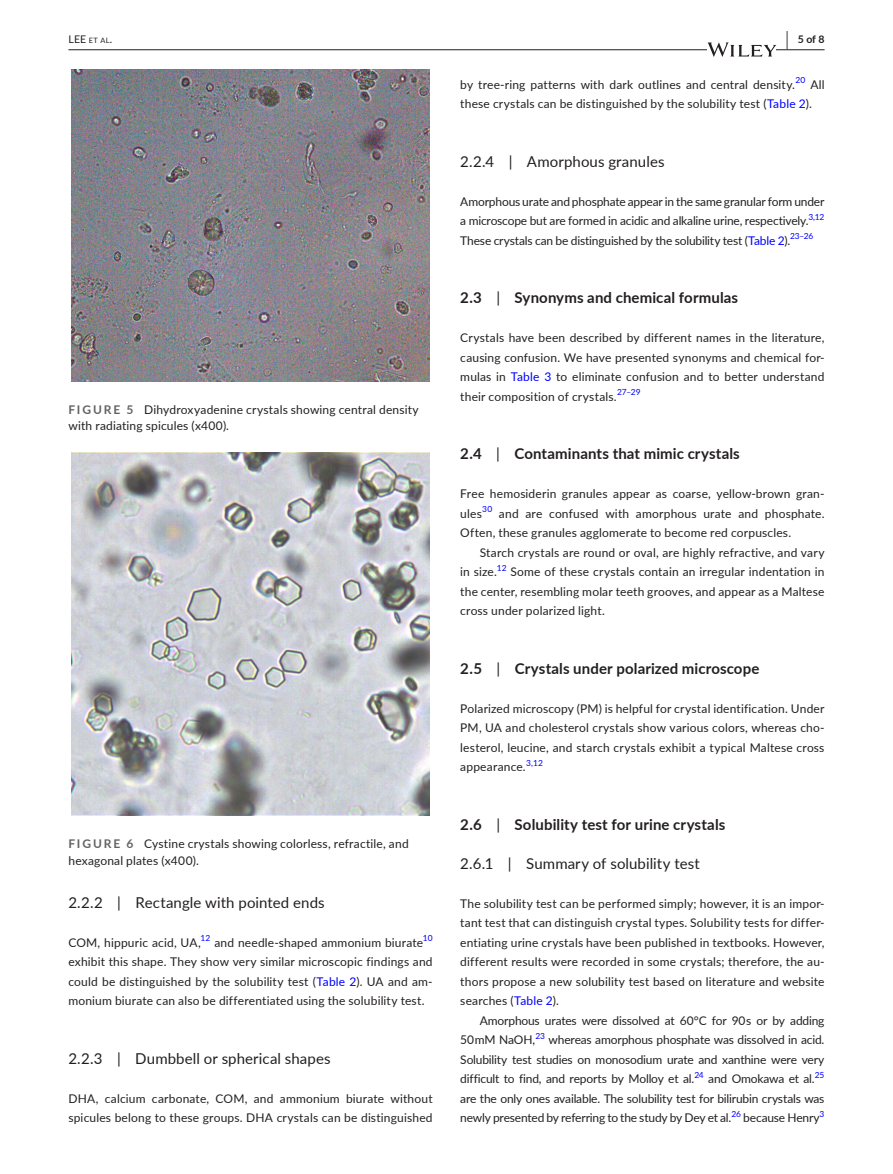
<style>
.page{position:relative;width:893px;height:1174px;background:#fff}
.page>*{position:absolute;margin:0;border:0;box-sizing:border-box;transform-origin:0 0}
.t1{font:700 15px "Lato";letter-spacing:.01em;color:#231f20}
.t2{font:15px "Lato";letter-spacing:.005em;color:#231f20}
.t3{font:12px/19.5px "Lato";letter-spacing:.015em;color:#231f20}
.t4{font:12px/19.5px "Lato";letter-spacing:-.015em;color:#231f20}
.t5{font:10.5px "Lato";color:#231f20}
.t6{font:700 10.5px "Lato";color:#231f20}
.t7{font:8.4px "Lato";letter-spacing:.015em;color:#00f}
.s1{font-size:7.35px}
.s2{font-size:19.5px}
.s3{color:#00f}
.s4{font-weight:700;color:#636366}
.s5{font-weight:400}
</style>
<div class="page">
<hr style="left:68px;top:49px;width:756px;height:1px;background:#231f20">
<svg style="left:707px;top:42px;width:69px;height:15px"></svg>
<div style="left:68px;top:69px;width:365px;height:312px;background:linear-gradient(to bottom,#fff,#fff)"></div>
<img style="left:72px;top:69px;width:357px;height:312px">
<div style="left:68px;top:452px;width:365px;height:364px;background:linear-gradient(to bottom,#fff,#fff)"></div>
<img style="left:72px;top:452px;width:357px;height:364px">
<p class="t5" style="left:68px;top:31px;width:45px">LEE <span class="s1">et al</span>.</p>
<p class="t6" style="left:786px;top:31px;width:40px"><span class="s2">|</span> 5 of 8</p>
<p class="t3" style="left:460px;top:74px;width:336px">by tree-ring patterns with dark outlines and central density.</p>
<p class="t7" style="left:795px;top:74px;width:11px">20</p>
<p class="t3" style="left:460px;top:74px;width:366px;text-indent:350px">All these crystals can be distinguished by the solubility test (<span class="s3">Table 2</span>).</p>
<p class="t2" style="left:460px;top:150px;width:206px">2.2.4 | Amorphous granules</p>
<p class="t4" style="left:460px;top:191px;width:366px">Amorphous urate and phosphate appear in the same granular form under a microscope but are formed in acidic and alkaline urine, respectively.</p>
<p class="t7" style="left:808px;top:211px;width:18px">3,12</p>
<p class="t3" style="left:68px;top:400px;width:352px;line-height:16.5px"><span class="s4">FIGURE 5</span> Dihydroxyadenine crystals showing central density with radiating spicules (x400).</p>
<p class="t3" style="left:68px;top:835px;width:342px;line-height:16.5px"><span class="s4">FIGURE 6</span> Cystine crystals showing colorless, refractile, and hexagonal plates (x400).</p>
<p class="t2" style="left:68px;top:891px;width:258px">2.2.2 | Rectangle with pointed ends</p>
<p class="t3" style="left:68px;top:932px;width:134px">COM, hippuric acid, UA,</p>
<p class="t7" style="left:201px;top:932px;width:11px">12</p>
<p class="t3" style="left:214px;top:932px;width:210px">and needle-shaped ammonium biurate</p>
<p class="t7" style="left:423px;top:932px;width:11px">10</p>
<p class="t3" style="left:68px;top:951px;width:366px;text-align:justify">exhibit this shape. They show very similar microscopic findings and could be distinguished by the solubility test (<span class="s3">Table 2</span>). UA and am&shy;monium biurate can also be differentiated using the solubility test.</p>
<p class="t2" style="left:68px;top:1047px;width:264px">2.2.3 | Dumbbell or spherical shapes</p>
<p class="t3" style="left:68px;top:1088px;width:366px">DHA, calcium carbonate, COM, and ammonium biurate without spicules belong to these groups. DHA crystals can be distinguished</p>
<p class="t4" style="left:460px;top:230px;width:331px">These crystals can be distinguished by the solubility test (<span class="s3">Table 2</span>).</p>
<p class="t7" style="left:790px;top:230px;width:25px">23–26</p>
<p class="t1" style="left:460px;top:287px;width:279px">2.3 <span class="s5">|</span> Synonyms and chemical formulas</p>
<p class="t3" style="left:460px;top:327px;width:366px;text-align:justify">Crystals have been described by different names in the literature, causing confusion. We have presented synonyms and chemical for&shy;mulas in <span class="s3">Table 3</span> to eliminate confusion and to better understand their composition of crystals.</p>
<p class="t7" style="left:617px;top:386px;width:25px">27–29</p>
<p class="t1" style="left:460px;top:443px;width:281px">2.4 <span class="s5">|</span> Contaminants that mimic crystals</p>
<p class="t3" style="left:460px;top:483px;width:366px">Free hemosiderin granules appear as coarse, yellow-brown gran&shy;ules</p>
<p class="t7" style="left:482px;top:503px;width:12px">30</p>
<p class="t3" style="left:460px;top:503px;width:366px;text-indent:39px">and are confused with amorphous urate and phosphate.<br>Often, these granules agglomerate to become red corpuscles.</p>
<p class="t3" style="left:460px;top:542px;width:366px;text-indent:20px">Starch crystals are round or oval, are highly refractive, and vary in size.</p>
<p class="t7" style="left:497px;top:562px;width:11px">12</p>
<p class="t3" style="left:460px;top:561px;width:366px;text-align:justify;text-indent:50px">Some of these crystals contain an irregular indentation in the center, resembling molar teeth grooves, and appear as a Maltese cross under polarized light.</p>
<p class="t1" style="left:460px;top:657px;width:301px">2.5 <span class="s5">|</span> Crystals under polarized microscope</p>
<p class="t3" style="left:460px;top:698px;width:366px;text-align:justify">Polarized microscopy (PM) is helpful for crystal identification. Under PM, UA and cholesterol crystals show various colors, whereas cho&shy;lesterol, leucine, and starch crystals exhibit a typical Maltese cross appearance.</p>
<p class="t7" style="left:526px;top:757px;width:18px">3,12</p>
<p class="t1" style="left:460px;top:813px;width:267px">2.6 <span class="s5">|</span> Solubility test for urine crystals</p>
<p class="t2" style="left:460px;top:852px;width:241px">2.6.1 | Summary of solubility test</p>
<p class="t3" style="left:460px;top:893px;width:366px;text-align:justify">The solubility test can be performed simply; however, it is an impor&shy;tant test that can distinguish crystal types. Solubility tests for differ&shy;entiating urine crystals have been published in textbooks. However, different results were recorded in some crystals; therefore, the au&shy;thors propose a new solubility test based on literature and website searches (<span class="s3">Table 2</span>).</p>
<p class="t3" style="left:460px;top:1010px;width:366px;text-align:justify;text-indent:20px">Amorphous urates were dissolved at 60°C for 90 s or by adding 50 mM NaOH,<sup>23</sup> whereas amorphous phosphate was dissolved in acid.<br>Solubility test studies on monosodium urate and xanthine were very difficult to find, and reports by Molloy et al.<sup>24</sup> and Omokawa et al.<sup>25 </sup>are the only ones available. The solubility test for bilirubin crystals was newly presented by referring to the study by Dey et al.<sup>26</sup> because Henry<sup>3</sup></p>
</div>
